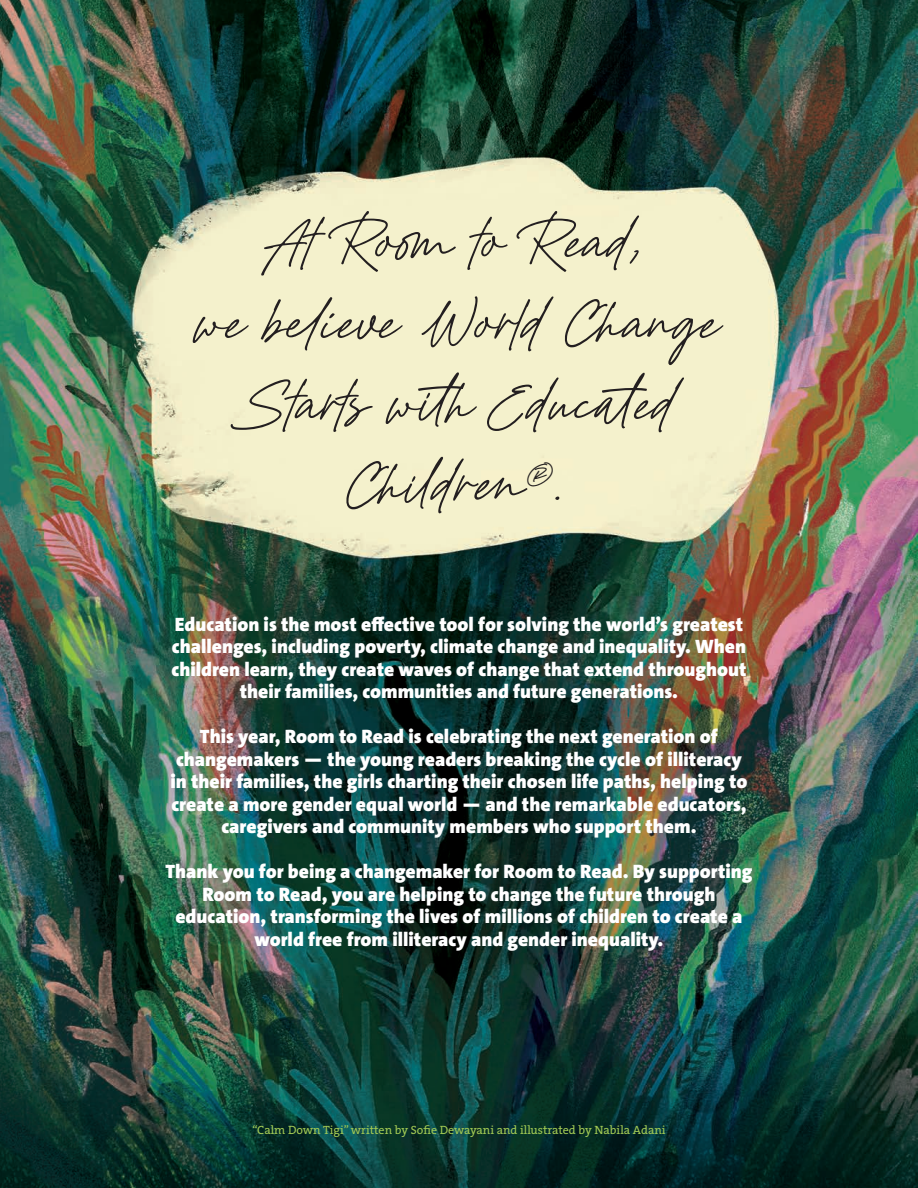
<style>
.page{position:relative;width:918px;height:1188px;background:#fff}
.page>*{position:absolute;margin:0;border:0;box-sizing:border-box;transform-origin:0 0}
.t1{font:67.5px/81px "Golden Hopes";color:#231f20;text-align:center}
.t2{font:900 19.5px/22.5px "The Sans C4 s";color:#fff;text-align:center}
.t3{font:12px "The Serif HP5 Plain";color:#a3ca54}
</style>
<div class="page">
<img style="left:0;top:0;width:918px;height:1188px">
<p class="t1" style="left:270px;top:203px;width:380px">At Room to Read,</p>
<p class="t1" style="left:197px;top:284px;width:525px">we believe World Change<br>Starts with Educated<br>Children<sup>®</sup>.</p>
<p class="t2" style="left:171px;top:613px;width:577px">Education is the most effective tool for solving the world’s greatest challenges, including poverty, climate change and inequality. When children learn, they create waves of change that extend throughout their families, communities and future generations.</p>
<p class="t2" style="left:171px;top:726px;width:578px">This year, Room to Read is celebrating the next generation of changemakers — the young readers breaking the cycle of illiteracy in their families, the girls charting their chosen life paths, helping to create a more gender equal world — and the remarkable educators, caregivers and community members who support them.</p>
<p class="t2" style="left:165px;top:861px;width:589px">Thank you for being a changemaker for Room to Read. By supporting Room to Read, you are helping to change the future through education, transforming the lives of millions of children to create a world free from illiteracy and gender inequality.</p>
<p class="t3" style="left:252px;top:1122px;width:415px">“Calm Down Tigi” written by Sofie Dewayani and illustrated by Nabila Adani</p>
</div>
